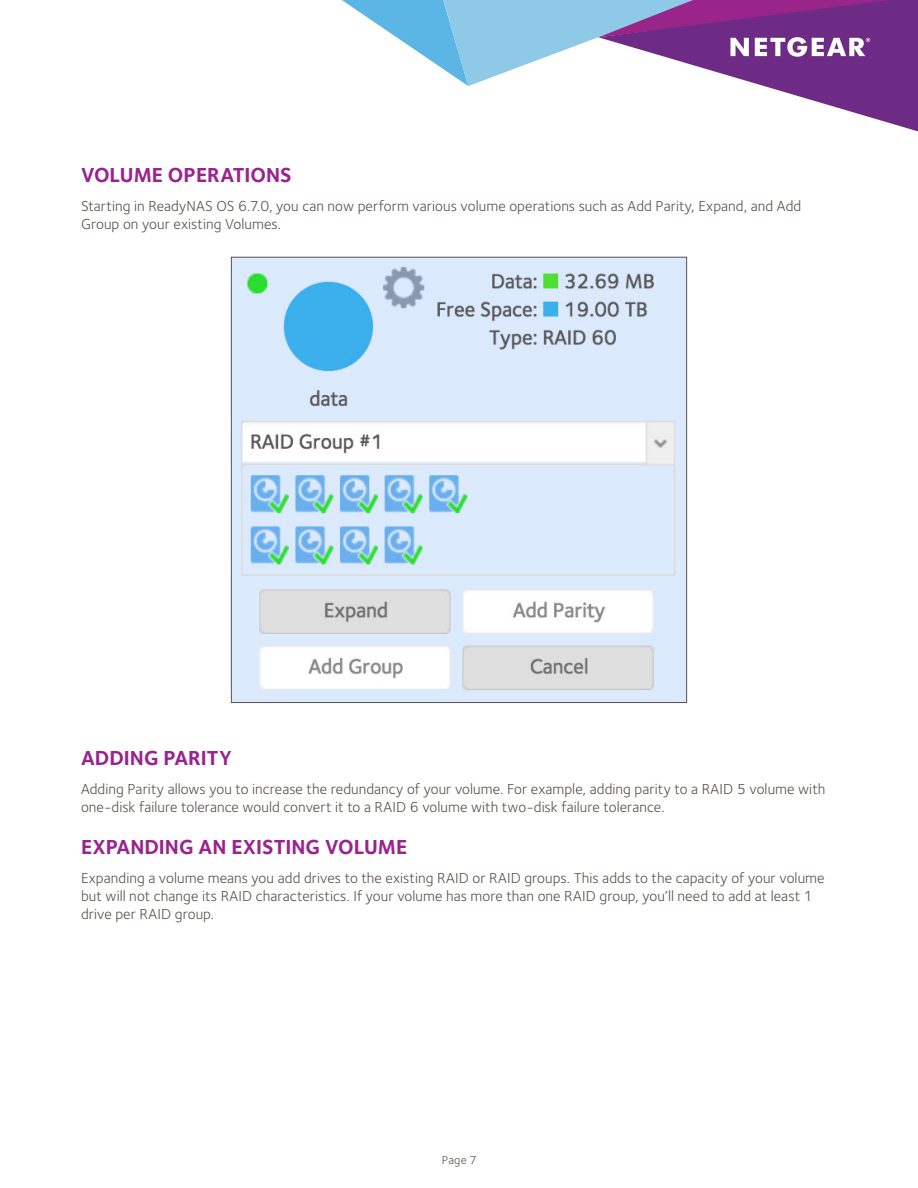
<style>
.page{position:relative;width:918px;height:1188px;background:#fff}
.page>*{position:absolute;margin:0;border:0;box-sizing:border-box;transform-origin:0 0}
.Head{font:700 21px "Foundry Sterling";color:#99248e}
.Head-2{font:15px/18px "Foundry Sterling";letter-spacing:.005em;color:#5d514e}
.t1{font:12px "Foundry Sterling";color:#5d514e}
</style>
<div class="page">
<svg style="left:342px;top:0;width:576px;height:132px"></svg>
<img style="left:233px;top:259px;width:452px;height:442px">
<p class="Head" style="left:81px;top:163px;width:212px">VOLUME OPERATIONS</p>
<p class="Head-2" style="left:81px;top:197px;width:722px">Starting in ReadyNAS OS 6.7.0, you can now perform various volume operations such as Add Parity, Expand, and Add<br>Group on your existing Volumes.</p>
<p class="Head" style="left:81px;top:746px;width:152px">ADDING PARITY</p>
<p class="Head-2" style="left:81px;top:780px;width:746px">Adding Parity allows you to increase the redundancy of your volume. For example, adding parity to a RAID 5 volume with one-disk failure tolerance would convert it to a RAID 6 volume with two-disk failure tolerance.</p>
<p class="Head" style="left:81px;top:835px;width:328px">EXPANDING AN EXISTING VOLUME</p>
<p class="Head-2" style="left:81px;top:869px;width:745px">Expanding a volume means you add drives to the existing RAID or RAID groups. This adds to the capacity of your volume but will not change its RAID characteristics. If your volume has more than one RAID group, you’ll need to add at least 1 drive per RAID group.</p>
<p class="t1" style="left:442px;top:1153px;width:36px">Page 7</p>
</div>
